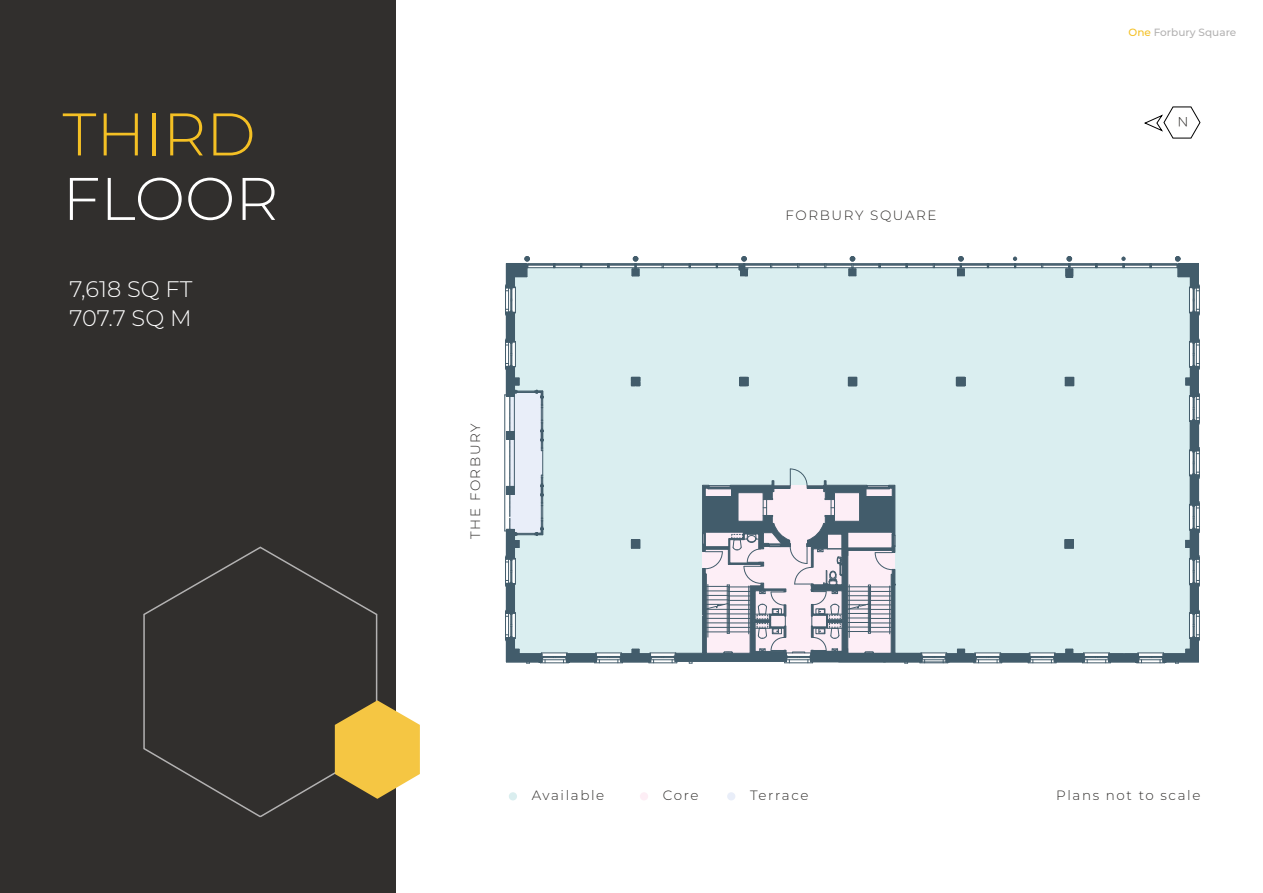
<style>
.page{position:relative;width:1263px;height:893px;background:#fff}
.page>*{position:absolute;margin:0;border:0;box-sizing:border-box;transform-origin:0 0}
.t1{font:300 60px "Montserrat";color:#f4c024}
.t2{font:300 60px "Montserrat";color:#fff}
.t3{font:300 22.5px/28.5px "Montserrat";color:#fff}
.t4{font:300 13.5px "Montserrat";letter-spacing:.12em;color:#312f2d}
.t5{font:500 10.5px "Montserrat";color:#b3b2b2}
.s1{color:#f4c024}
</style>
<div class="page">
<div style="left:0;top:0;width:395px;height:893px;background:#312f2d"></div>
<svg style="left:505px;top:256px;width:695px;height:408px;background:#cfe0e4"></svg>
<svg style="left:1144px;top:106px;width:57px;height:33px"></svg>
<div style="left:727px;top:792px;width:8px;height:8px;background:#e9eef9;border-radius:50%"></div>
<div style="left:509px;top:792px;width:8px;height:8px;background:#daeeef;border-radius:50%"></div>
<div style="left:640px;top:792px;width:8px;height:8px;background:#fdeef5;border-radius:50%"></div>
<svg style="left:143px;top:546px;width:235px;height:272px"></svg>
<svg style="left:335px;top:700px;width:85px;height:99px"></svg>
<h1 class="t1" style="left:63px;top:93px;width:195px">THIRD</h1>
<h1 class="t2" style="left:63px;top:158px;width:217px">FLOOR</h1>
<h2 class="t3" style="left:69px;top:274px;width:124px">7,618 SQ FT<br>707.7 SQ M</h2>
<p class="t4" style="left:466px;top:539px;width:117px;rotate:-90deg">THE FORBURY</p>
<p class="t4" style="left:785px;top:206px;width:153px">FORBURY SQUARE</p>
<p class="t4" style="left:532px;top:786px;width:74px">Available</p>
<p class="t4" style="left:663px;top:786px;width:37px">Core</p>
<p class="t4" style="left:750px;top:786px;width:60px">Terrace</p>
<p class="t5" style="left:1128px;top:25px;width:109px"><span class="s1">One</span> Forbury Square</p>
<p class="t4" style="left:1188px;top:131px;width:12px;rotate:-180deg">N</p>
<p class="t4" style="left:1056px;top:786px;width:146px">Plans not to scale</p>
</div>
